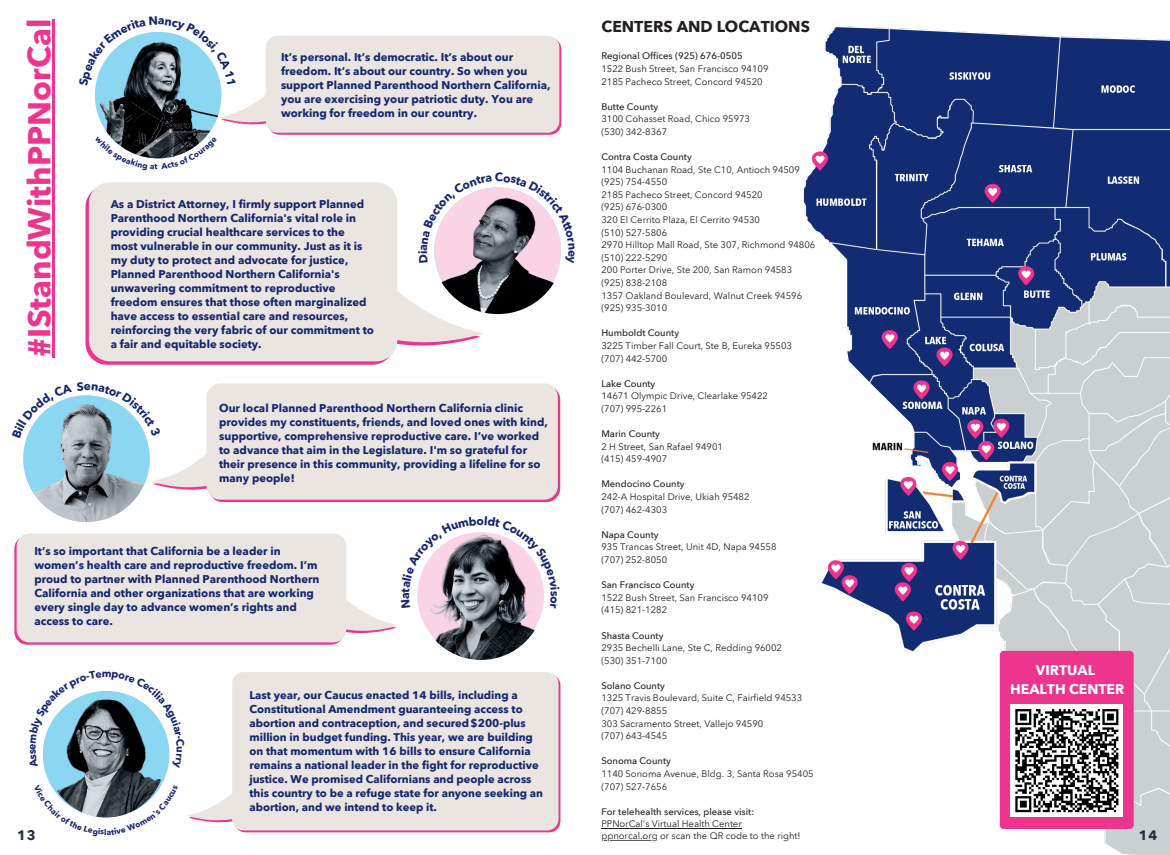
<style>
.page{position:relative;width:1170px;height:855px;background:#fff}
.page>*{position:absolute;margin:0;border:0;box-sizing:border-box;transform-origin:0 0}
.t1{font:700 31.62px "Avenir Next LT Pro";color:#ed358e}
.t2{font:700 15.75px "Avenir Next LT Pro";color:#231f20}
.t3{font:700 14px/18.6px "Avenir Next LT Pro";color:#fff;text-align:center}
.t4{font:700 13.75px "Avenir Next LT Pro";color:#24303c}
.t5{font:700 11.88px "Avenir Next LT Pro";color:#142571}
.t6{font:700 11.25px/14px "Avenir Next LT Pro";color:#142571}
.t7{font:700 11.12px/13.9px "Avenir Next LT Pro";color:#142571}
.t8{font:700 10.62px "Avenir Next LT Pro";color:#142571}
.t9{font:9.5px/12.6px "Avenir Next LT Pro";color:#231f20}
.t10{font:700 8.12px "Avenir Next LT Pro";color:#142571}
.s1{font-weight:500}
</style>
<div class="page">
<svg style="left:86px;top:264px;width:299px;height:101px"></svg>
<svg style="left:89px;top:264px;width:395px;height:97px;background:#ece6e3"></svg>
<img style="left:432px;top:182px;width:132px;height:132px;border-radius:66px">
<img style="left:24px;top:397px;width:125px;height:125px;border-radius:62px">
<img style="left:418px;top:533px;width:126px;height:127px;border-radius:63px">
<svg style="left:15px;top:541px;width:324px;height:104px"></svg>
<svg style="left:17px;top:534px;width:381px;height:108px;background:#ece7e3"></svg>
<svg style="left:215px;top:392px;width:345px;height:110px"></svg>
<svg style="left:151px;top:383px;width:407px;height:117px;background:#ece7e3"></svg>
<img style="left:47px;top:700px;width:118px;height:117px;border-radius:59px">
<svg style="left:187px;top:672px;width:372px;height:158px;background:#ece7e3"></svg>
<hr style="left:52px;top:19px;width:2px;height:338px;background:#ed358e">
<img style="left:804px;top:26px;width:366px;height:829px">
<svg style="left:1000px;top:651px;width:134px;height:178px"></svg>
<hr style="left:601px;top:828px;width:141px;height:1px;background:#231f20">
<hr style="left:610px;top:840px;width:42px;height:1px;background:#231f20">
<svg style="left:26px;top:383px;width:135px;height:55px"></svg>
<svg style="left:417px;top:532px;width:59px;height:61px"></svg>
<svg style="left:485px;top:532px;width:59px;height:77px"></svg>
<svg style="left:43px;top:691px;width:59px;height:77px"></svg>
<svg style="left:112px;top:691px;width:58px;height:77px"></svg>
<svg style="left:50px;top:784px;width:112px;height:34px"></svg>
<svg style="left:85px;top:32px;width:479px;height:232px"></svg>
<p class="t1" style="left:20px;top:357px;width:340px;rotate:-90deg">#IStandWithPPNorCal</p>
<p class="t10" style="left:154px;top:161px;width:5px">t</p>
<p class="t6" style="left:281px;top:50px;width:271px">It’s personal. It’s democratic. It’s about our freedom. It’s about our country. So when you support Planned Parenthood Northern California, you are exercising your patriotic duty. You are working for freedom in our country.</p>
<p class="t6" style="left:111px;top:197px;width:265px">As a District Attorney, I firmly support Planned Parenthood Northern California's vital role in providing crucial healthcare services to the most vulnerable in our community. Just as it is my duty to protect and advocate for justice, Planned Parenthood Northern California's unwavering commitment to reproductive freedom ensures that those often marginalized have access to essential care and resources, reinforcing the very fabric of our commitment to a fair and equitable society.</p>
<p class="t5" style="left:416px;top:254px;width:5px;rotate:-90deg">i</p>
<p class="t6" style="left:219px;top:401px;width:330px">Our local Planned Parenthood Northern California clinic provides my constituents, friends, and loved ones with kind, supportive, comprehensive reproductive care. I’ve worked to advance that aim in the Legislature. I'm so grateful for their presence in this community, providing a lifeline for so many people!</p>
<p class="t5" style="left:477px;top:513px;width:9px">o</p>
<p class="t6" style="left:34px;top:544px;width:287px">It’s so important that California be a leader in women’s health care and reproductive freedom. I’m proud to partner with Planned Parenthood Northern California and other organizations that are working every single day to advance women’s rights and access to care.</p>
<p class="t8" style="left:102px;top:667px;width:11px">m</p>
<p class="t5" style="left:398px;top:599px;width:8px;rotate:-90deg">a</p>
<p class="t4" style="left:17px;top:827px;width:20px">13</p>
<p class="t10" style="left:104px;top:827px;width:4px">l</p>
<p class="t7" style="left:249px;top:688px;width:295px">Last year, our Caucus enacted 14 bills, including a Constitutional Amendment guaranteeing access to abortion and contraception, and secured $200-plus million in budget funding. This year, we are building on that momentum with 16 bills to ensure California remains a national leader in the fight for reproductive justice. We promised Californians and people across this country to be a refuge state for anyone seeking an abortion, and we intend to keep it.</p>
<p class="t2" style="left:601px;top:17px;width:210px">CENTERS AND LOCATIONS</p>
<p class="t9" style="left:601px;top:50px;width:169px"><span class="s1">Regional Offices (925) 676-0505<br></span>1522 Bush Street, San Francisco 94109<br>2185 Pacheco Street, Concord 94520</p>
<p class="t9" style="left:601px;top:100px;width:150px"><span class="s1">Butte County<br></span>3100 Cohasset Road, Chico 95973 (530) 342-8367</p>
<p class="t9" style="left:601px;top:150px;width:216px"><span class="s1">Contra Costa County<br></span>1104 Buchanan Road, Ste C10, Antioch 94509 (925) 754-4550<br>2185 Pacheco Street, Concord 94520<br>(925) 676-0300<br>320 El Cerrito Plaza, El Cerrito 94530<br>(510) 527-5806<br>2970 Hilltop Mall Road, Ste 307, Richmond 94806 (510) 222-5290<br>200 Porter Drive, Ste 200, San Ramon 94583 (925) 838-2108<br>1357 Oakland Boulevard, Walnut Creek 94596 (925) 935-3010</p>
<p class="t9" style="left:601px;top:327px;width:192px"><span class="s1">Humboldt County<br></span>3225 Timber Fall Court, Ste B, Eureka 95503 (707) 442-5700</p>
<p class="t9" style="left:601px;top:377px;width:168px"><span class="s1">Lake County<br></span>14671 Olympic Drive, Clearlake 95422 (707) 995-2261</p>
<p class="t9" style="left:601px;top:427px;width:123px"><span class="s1">Marin County<br></span>2 H Street, San Rafael 94901 (415) 459-4907</p>
<p class="t9" style="left:601px;top:478px;width:150px"><span class="s1">Mendocino County<br></span>242-A Hospital Drive, Ukiah 95482 (707) 462-4303</p>
<p class="t9" style="left:601px;top:528px;width:177px"><span class="s1">Napa County<br></span>935 Trancas Street, Unit 4D, Napa 94558 (707) 252-8050</p>
<p class="t9" style="left:601px;top:579px;width:169px"><span class="s1">San Francisco County<br></span>1522 Bush Street, San Francisco 94109 (415) 821-1282</p>
<p class="t9" style="left:601px;top:629px;width:182px"><span class="s1">Shasta County<br></span>2935 Bechelli Lane, Ste C, Redding 96002 (530) 351-7100</p>
<p class="t9" style="left:601px;top:679px;width:202px"><span class="s1">Solano County<br></span>1325 Travis Boulevard, Suite C, Fairfield 94533 (707) 429-8855<br>303 Sacramento Street, Vallejo 94590<br>(707) 643-4545</p>
<p class="t9" style="left:601px;top:755px;width:214px"><span class="s1">Sonoma County<br></span>1140 Sonoma Avenue, Bldg. 3, Santa Rosa 95405 (707) 527-7656</p>
<p class="t9" style="left:601px;top:805px;width:201px;line-height:12.2px"><span class="s1">For telehealth services, please visit:<br></span>PPNorCal's Virtual Health Center<br>ppnorcal.org or scan the QR code to the right!</p>
<p class="t3" style="left:1010px;top:661px;width:116px">VIRTUAL<br>HEALTH CENTER</p>
<p class="t4" style="left:1139px;top:827px;width:20px">14</p>
</div>
